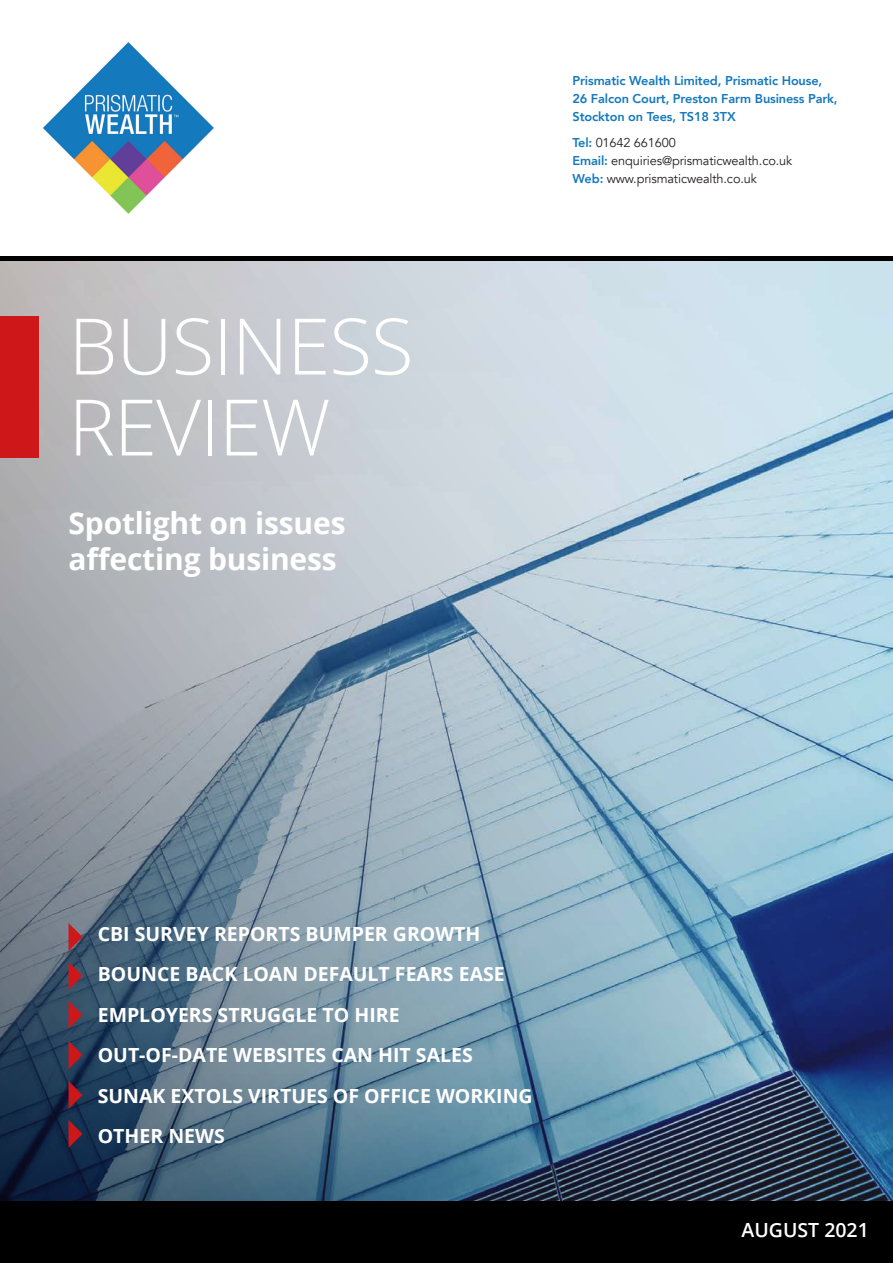
<style>
.page{position:relative;width:893px;height:1263px;background:#fff}
.page>*{position:absolute;margin:0;border:0;box-sizing:border-box;transform-origin:0 0}
.t1{font:300 78px/81px "Open Sans";letter-spacing:-.01em;color:#fff}
.t2{font:700 30px/36px "Open Sans";letter-spacing:-.005em;color:#fff}
.t3{font:700 19.5px/40.3px "Open Sans";color:#fff}
.t4{font:600 19.5px "Open Sans";color:#fff}
.t5{font:800 12.75px/18px "Avenir";letter-spacing:-.01em;color:#1479bd}
.t6{font:12.75px/18px "Avenir";letter-spacing:-.01em;color:#231f20}
.s1{font-weight:800;color:#1479bd}
</style>
<div class="page">
<img style="left:0;top:261px;width:893px;height:940px">
<div style="left:0;top:316px;width:38px;height:142px;background:#cd1719"></div>
<svg style="left:69px;top:1001px;width:14px;height:28px"></svg>
<svg style="left:69px;top:962px;width:14px;height:28px"></svg>
<svg style="left:69px;top:923px;width:14px;height:28px"></svg>
<svg style="left:69px;top:1120px;width:14px;height:28px"></svg>
<svg style="left:69px;top:1041px;width:14px;height:28px"></svg>
<svg style="left:69px;top:1081px;width:14px;height:28px"></svg>
<div style="left:0;top:255px;width:893px;height:6px;background:#000"></div>
<div style="left:0;top:1201px;width:893px;height:62px;background:#000"></div>
<img style="left:43px;top:42px;width:171px;height:172px">
<h1 class="t1" style="left:69px;top:304px;width:346px">BUSINESS<br>REVIEW</h1>
<h2 class="t2" style="left:69px;top:504px;width:279px">Spotlight on issues affecting business</h2>
<p class="t5" style="left:572px;top:71px;width:267px">Prismatic Wealth Limited, Prismatic House,<br>26 Falcon Court, Preston Farm Business Park,<br>Stockton on Tees, TS18 3TX</p>
<p class="t6" style="left:572px;top:134px;width:221px"><span class="s1">Tel:</span> 01642 661600<br><span class="s1">Email:</span> enquiries@prismaticwealth.co.uk<br><span class="s1">Web:</span> www.prismaticwealth.co.uk</p>
<p class="t3" style="left:98px;top:913px;width:436px">CBI SURVEY REPORTS BUMPER GROWTH<br>BOUNCE BACK LOAN DEFAULT FEARS EASE<br>EMPLOYERS STRUGGLE TO HIRE<br>OUT-OF-DATE WEBSITES CAN HIT SALES<br>SUNAK EXTOLS VIRTUES OF OFFICE WORKING<br>OTHER NEWS</p>
<p class="t4" style="left:741px;top:1216px;width:129px">AUGUST 2021</p>
</div>
